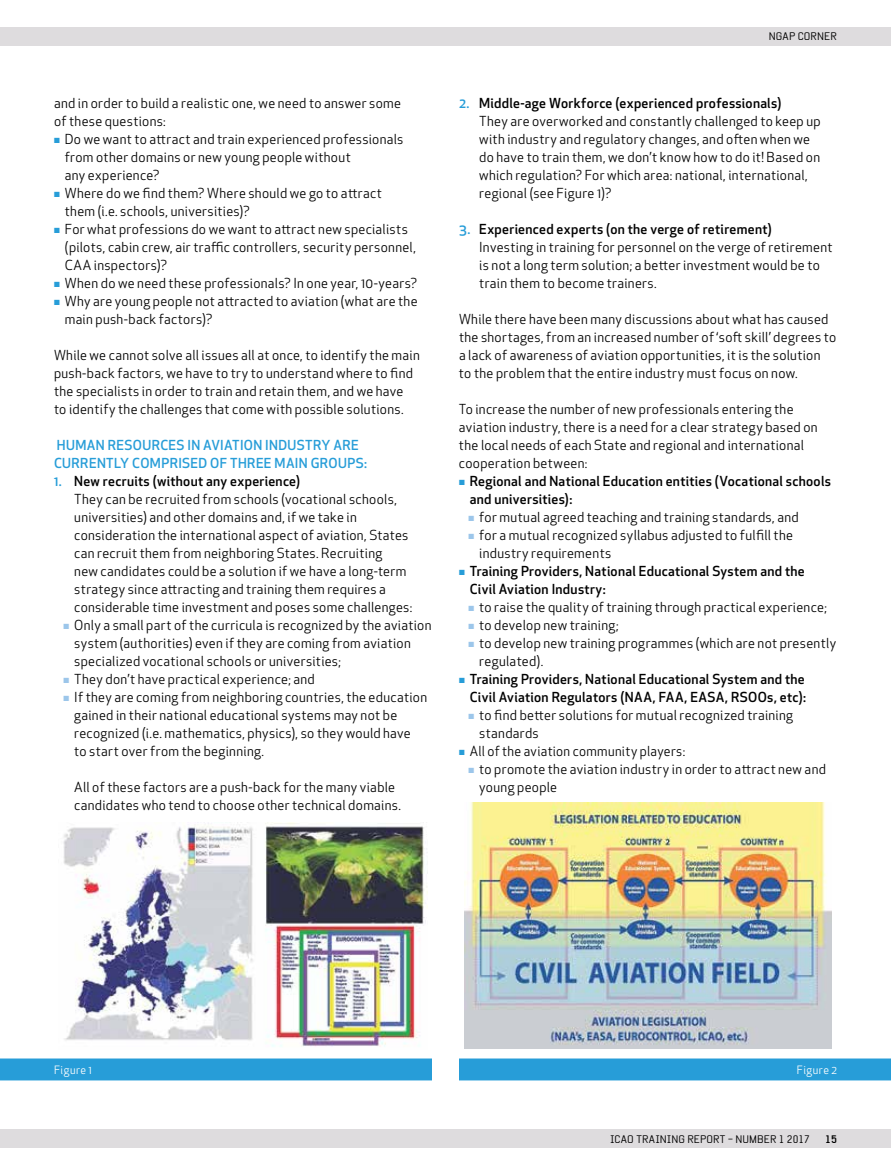
<style>
.page{position:relative;width:891px;height:1175px;background:#fff}
.page>*{position:absolute;margin:0;border:0;box-sizing:border-box;transform-origin:0 0}
.t1{font:13.5px/18px "Apex New";letter-spacing:.025em;color:#000}
.t2{font:500 13.5px/18px "Apex New";letter-spacing:.02em;color:#000}
.t3{font:500 13.5px/18px "Apex New";letter-spacing:.025em;color:#279dd8}
.t4{font:11.25px "Apex New";letter-spacing:.045em;color:#fff}
.t5{font:10.5px "Beta Sans";color:#000}
.t6{font:700 10.5px "Beta Sans";color:#000}
.t7{font:7.5px "Zapf Dingbats ITC";color:#279dd8}
.s1{color:#279dd8}
.s2{font-weight:500;color:#279dd8}
.s3{font-weight:500}
.s4{color:#9cc6ea}
</style>
<div class="page">
<div style="left:0;top:1130px;width:891px;height:18px;background:#dedcde"></div>
<div style="left:0;top:27px;width:891px;height:18px;background:#dedcde"></div>
<img style="left:63px;top:822px;width:365px;height:225px">
<img style="left:464px;top:802px;width:368px;height:246px">
<div style="left:0;top:1058px;width:432px;height:22px;background:#279dd8"></div>
<div style="left:459px;top:1058px;width:432px;height:22px;background:#279dd8"></div>
<p class="t1" style="left:54px;top:94px;width:349px">and in order to build a realistic one, we need to answer some of these questions:</p>
<p class="t7" style="left:60px;top:136px;width:4px">■</p>
<p class="t1" style="left:65px;top:130px;width:340px;text-indent:-11px"><span class="s1">■</span> Do we want to attract and train experienced professionals from other domains or new young people without<br>any experience?</p>
<p class="t7" style="left:60px;top:190px;width:4px">■</p>
<p class="t1" style="left:65px;top:184px;width:319px;text-indent:-11px"><span class="s1">■</span> Where do we find them? Where should we go to attract them (i.e. schools, universities)?</p>
<p class="t7" style="left:60px;top:226px;width:4px">■</p>
<p class="t1" style="left:65px;top:220px;width:353px;text-indent:-11px"><span class="s1">■</span> For what professions do we want to attract new specialists (pilots, cabin crew, air traffic controllers, security personnel,<br>CAA inspectors)?</p>
<p class="t7" style="left:60px;top:280px;width:4px">■</p>
<p class="t1" style="left:54px;top:274px;width:365px"><span class="s1">■</span> When do we need these professionals? In one year, 10-years?</p>
<p class="t7" style="left:60px;top:298px;width:4px">■</p>
<p class="t1" style="left:65px;top:292px;width:354px;text-indent:-11px"><span class="s1">■</span> Why are young people not attracted to aviation (what are the main push-back factors)?</p>
<p class="t1" style="left:54px;top:346px;width:367px">While we cannot solve all issues all at once, to identify the main push-back factors, we have to try to understand where to find the specialists in order to train and retain them, and we have<br>to identify the challenges that come with possible solutions.</p>
<p class="t3" style="left:54px;top:436px;width:315px">HUMAN RESOURCES IN AVIATION INDUSTRY ARE<br>CURRENTLY COMPRISED OF THREE MAIN GROUPS:</p>
<p class="t1" style="left:74px;top:472px;width:340px;text-indent:-20px"><span class="s2">1.</span> <span class="s3">New recruits (without any experience)<br></span>They can be recruited from schools (vocational schools, universities) and other domains and, if we take in consideration the international aspect of aviation, States can recruit them from neighboring States. Recruiting<br>new candidates could be a solution if we have a long-term strategy since attracting and training them requires a considerable time investment and poses some challenges:</p>
<p class="t1" style="left:74px;top:616px;width:359px;text-indent:-11px"><span class="s4">■</span> Only a small part of the curricula is recognized by the aviation system (authorities) even if they are coming from aviation specialized vocational schools or universities;</p>
<p class="t1" style="left:63px;top:670px;width:253px"><span class="s4">■</span> They don’t have practical experience; and</p>
<p class="t1" style="left:74px;top:688px;width:354px;text-indent:-11px"><span class="s4">■</span> If they are coming from neighboring countries, the education gained in their national educational systems may not be recognized (i.e. mathematics, physics), so they would have<br>to start over from the beginning.</p>
<p class="t1" style="left:74px;top:778px;width:328px">All of these factors are a push-back for the many viable candidates who tend to choose other technical domains.</p>
<p class="t5" style="left:769px;top:30px;width:70px">NGAP CORNER</p>
<p class="t1" style="left:479px;top:94px;width:343px;text-indent:-20px"><span class="s2">2.</span> <span class="s3">Middle-age Workforce (experienced professionals)<br></span>They are overworked and constantly challenged to keep up with industry and regulatory changes, and often when we do have to train them, we don’t know how to do it! Based on which regulation? For which area: national, international, regional (see Figure 1)?</p>
<p class="t1" style="left:479px;top:220px;width:355px;text-indent:-20px"><span class="s2">3.</span> <span class="s3">Experienced experts (on the verge of retirement)<br></span>Investing in training for personnel on the verge of retirement is not a long term solution; a better investment would be to train them to become trainers.</p>
<p class="t1" style="left:459px;top:310px;width:379px">While there have been many discussions about what has caused the shortages, from an increased number of ‘soft skill’ degrees to a lack of awareness of aviation opportunities, it is the solution to the problem that the entire industry must focus on now.</p>
<p class="t1" style="left:459px;top:400px;width:360px">To increase the number of new professionals entering the aviation industry, there is a need for a clear strategy based on the local needs of each State and regional and international cooperation between:</p>
<p class="t7" style="left:465px;top:478px;width:4px">■</p>
<p class="t2" style="left:470px;top:472px;width:363px;text-indent:-11px"><span class="s1">■</span> Regional and National Education entities (Vocational schools and universities):</p>
<p class="t1" style="left:468px;top:508px;width:332px"><span class="s4">■</span> for mutual agreed teaching and training standards, and</p>
<p class="t1" style="left:479px;top:526px;width:315px;text-indent:-11px"><span class="s4">■</span> for a mutual recognized syllabus adjusted to fulfill the industry requirements</p>
<p class="t7" style="left:465px;top:568px;width:4px">■</p>
<p class="t2" style="left:470px;top:562px;width:337px;text-indent:-11px"><span class="s1">■</span> Training Providers, National Educational System and the<br>Civil Aviation Industry:</p>
<p class="t1" style="left:468px;top:598px;width:360px"><span class="s4">■</span> to raise the quality of training through practical experience;</p>
<p class="t1" style="left:468px;top:616px;width:152px"><span class="s4">■</span> to develop new training;</p>
<p class="t1" style="left:479px;top:634px;width:358px;text-indent:-11px"><span class="s4">■</span> to develop new training programmes (which are not presently regulated).</p>
<p class="t7" style="left:465px;top:676px;width:4px">■</p>
<p class="t2" style="left:459px;top:670px;width:349px;text-align:right"><span class="s1">■</span> Training Providers, National Educational System and the<br>Civil Aviation Regulators (NAA, FAA, EASA, RSOOs, etc):</p>
<p class="t1" style="left:479px;top:706px;width:315px;text-indent:-11px"><span class="s4">■</span> to find better solutions for mutual recognized training standards</p>
<p class="t7" style="left:465px;top:748px;width:4px">■</p>
<p class="t1" style="left:459px;top:742px;width:228px"><span class="s1">■</span> All of the aviation community players:</p>
<p class="t1" style="left:479px;top:760px;width:348px;text-indent:-11px"><span class="s4">■</span> to promote the aviation industry in order to attract new and young people</p>
<p class="t4" style="left:54px;top:1062px;width:40px">Figure 1</p>
<p class="t4" style="left:797px;top:1062px;width:42px">Figure 2</p>
<p class="t5" style="left:610px;top:1132px;width:201px">ICAO TRAINING REPORT – NUMBER 1 2017</p>
<p class="t6" style="left:825px;top:1132px;width:13px">15</p>
</div>
